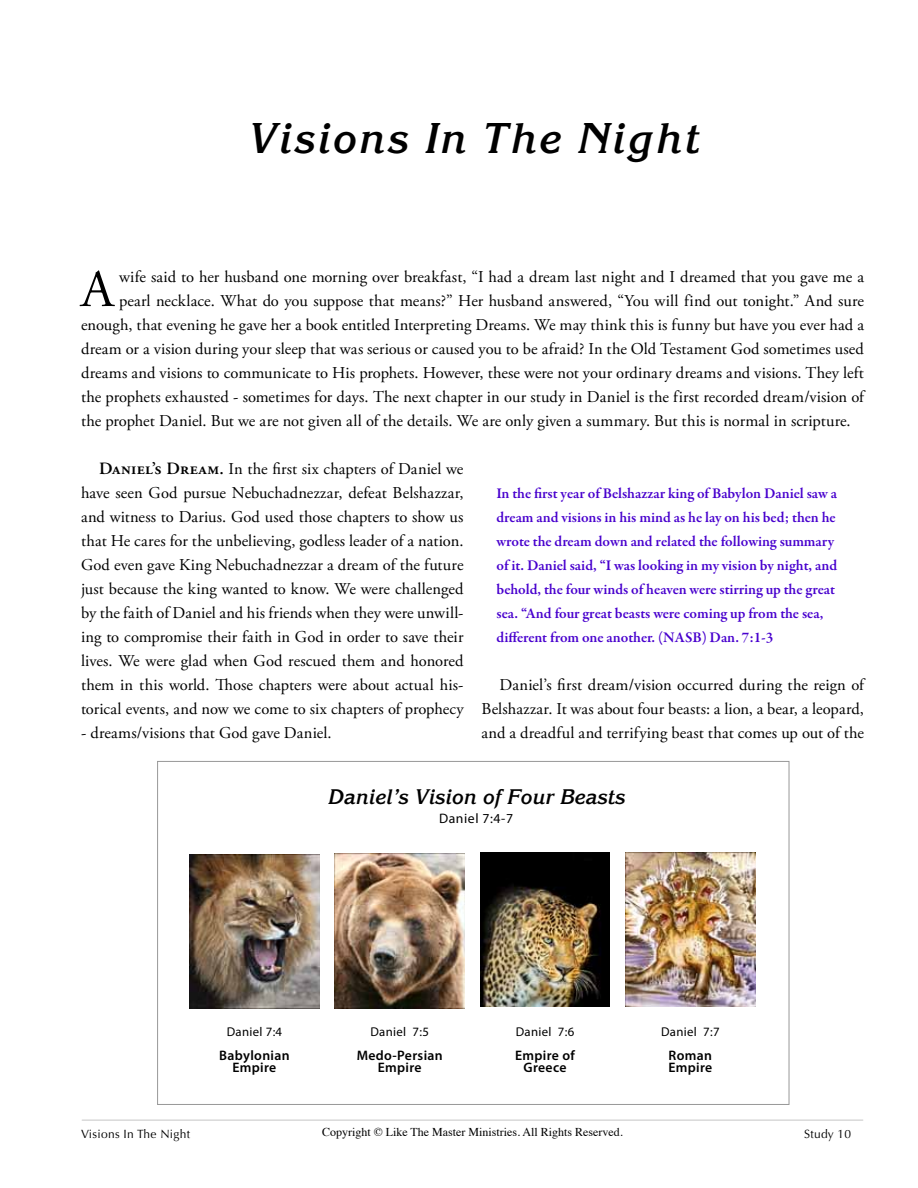
<style>
.page{position:relative;width:918px;height:1188px;background:#fff}
.page>*{position:absolute;margin:0;border:0;box-sizing:border-box;transform-origin:0 0}
.t1{font:52.65px "Adobe Garamond Pro";color:#000}
.t2{font:italic 700 42px "Korinna Std";letter-spacing:.05em;color:#000}
.t3{font:italic 700 20.7px "Korinna Std";color:#000}
.t4{font:16.5px/24px "Adobe Garamond Pro";letter-spacing:.005em;color:#000;text-align:justify}
.t5{font:600 15px/24px "Garamond Premr Pro";color:#4800ce}
.t6{font:600 13.8px/11.9px "Myriad Pro";letter-spacing:.025em;color:#000;text-align:center}
.t7{font:13.8px "Myriad Pro";letter-spacing:.04em;color:#000}
.t8{font:12.75px "Myriad Pro";letter-spacing:.025em;color:#000}
.t9{font:12px "Times";color:#000}
.t10{font:12px "Optima";letter-spacing:.025em;color:#000}
.s1{font-weight:600;font-size:17.25px}
</style>
<div class="page">
<hr style="left:82px;top:1120px;width:781px;height:1px;background:#ccc">
<img style="left:190px;top:854px;width:129px;height:155px">
<img style="left:335px;top:854px;width:130px;height:154px">
<img style="left:480px;top:852px;width:130px;height:155px">
<img style="left:625px;top:852px;width:130px;height:155px">
<h2 class="t2" style="left:247px;top:123px;width:452px">Visions In The Night</h2>
<h1 class="t1" style="left:81px;top:269px;width:34px">A</h1>
<p class="t4" style="left:119px;top:266px;width:746px">wife said to her husband one morning over breakfast, “I had a dream last night and I dreamed that you gave me a</p>
<p class="t4" style="left:119px;top:290px;width:747px">pearl necklace. What do you suppose that means?” Her husband answered, “You will find out tonight.” And sure</p>
<p class="t4" style="left:81px;top:314px;width:785px">enough, that evening he gave her a book entitled Interpreting Dreams. We may think this is funny but have you ever had a</p>
<p class="t4" style="left:81px;top:338px;width:784px">dream or a vision during your sleep that was serious or caused you to be afraid? In the Old Testament God sometimes used</p>
<p class="t4" style="left:81px;top:362px;width:784px">dreams and visions to communicate to His prophets. However, these were not your ordinary dreams and visions. They left</p>
<p class="t4" style="left:81px;top:386px;width:785px">the prophets exhausted - sometimes for days. The next chapter in our study in Daniel is the first recorded dream/vision of</p>
<p class="t4" style="left:81px;top:410px;width:771px">the prophet Daniel. But we are not given all of the details. We are only given a summary. But this is normal in scripture.</p>
<p class="t4" style="left:81px;top:458px;width:384px;text-indent:18px"><span class="s1">Daniel’s Dream.</span> In the first six chapters of Daniel we have seen God pursue Nebuchadnezzar, defeat Belshazzar, and witness to Darius. God used those chapters to show us that He cares for the unbelieving, godless leader of a nation.<br>God even gave King Nebuchadnezzar a dream of the future just because the king wanted to know. We were challenged by the faith of Daniel and his friends when they were unwill&shy;ing to compromise their faith in God in order to save their lives. We were glad when God rescued them and honored them in this world. Those chapters were about actual his&shy;torical events, and now we come to six chapters of prophecy</p>
<p class="t4" style="left:81px;top:722px;width:252px">- dreams/visions that God gave Daniel.</p>
<p class="t5" style="left:496px;top:483px;width:342px">In the first year of Belshazzar king of Babylon Daniel saw a dream and visions in his mind as he lay on his bed; then he wrote the dream down and related the following summary of it. Daniel said, “I was looking in my vision by night, and behold, the four winds of heaven were stirring up the great sea. “And four great beasts were coming up from the sea, different from one another. (NASB) Dan. 7:1-3</p>
<p class="t4" style="left:482px;top:674px;width:384px;text-indent:18px">Daniel’s first dream/vision occurred during the reign of Belshazzar. It was about four beasts: a lion, a bear, a leopard, and a dreadful and terrifying beast that comes up out of the</p>
<p class="t3" style="left:327px;top:789px;width:299px">Daniel’s Vision of Four Beasts</p>
<p class="t7" style="left:439px;top:814px;width:76px">Daniel 7:4-7</p>
<p class="t8" style="left:227px;top:1027px;width:57px">Daniel 7:4</p>
<p class="t6" style="left:219px;top:1051px;width:72px">Babylonian<br>Empire</p>
<p class="t8" style="left:370px;top:1027px;width:60px">Daniel 7:5</p>
<p class="t6" style="left:357px;top:1051px;width:88px">Medo-Persian<br>Empire</p>
<p class="t8" style="left:516px;top:1027px;width:60px">Daniel 7:6</p>
<p class="t6" style="left:515px;top:1051px;width:61px">Empire of<br>Greece</p>
<p class="t8" style="left:661px;top:1027px;width:60px">Daniel 7:7</p>
<p class="t6" style="left:668px;top:1051px;width:45px;text-align:left">Roman<br>Empire</p>
<p class="t10" style="left:81px;top:1127px;width:111px">Visions In The Night</p>
<p class="t9" style="left:322px;top:1127px;width:302px">Copyright © Like The Master Ministries. All Rights Reserved.</p>
<p class="t10" style="left:804px;top:1127px;width:49px">Study 10</p>
</div>
